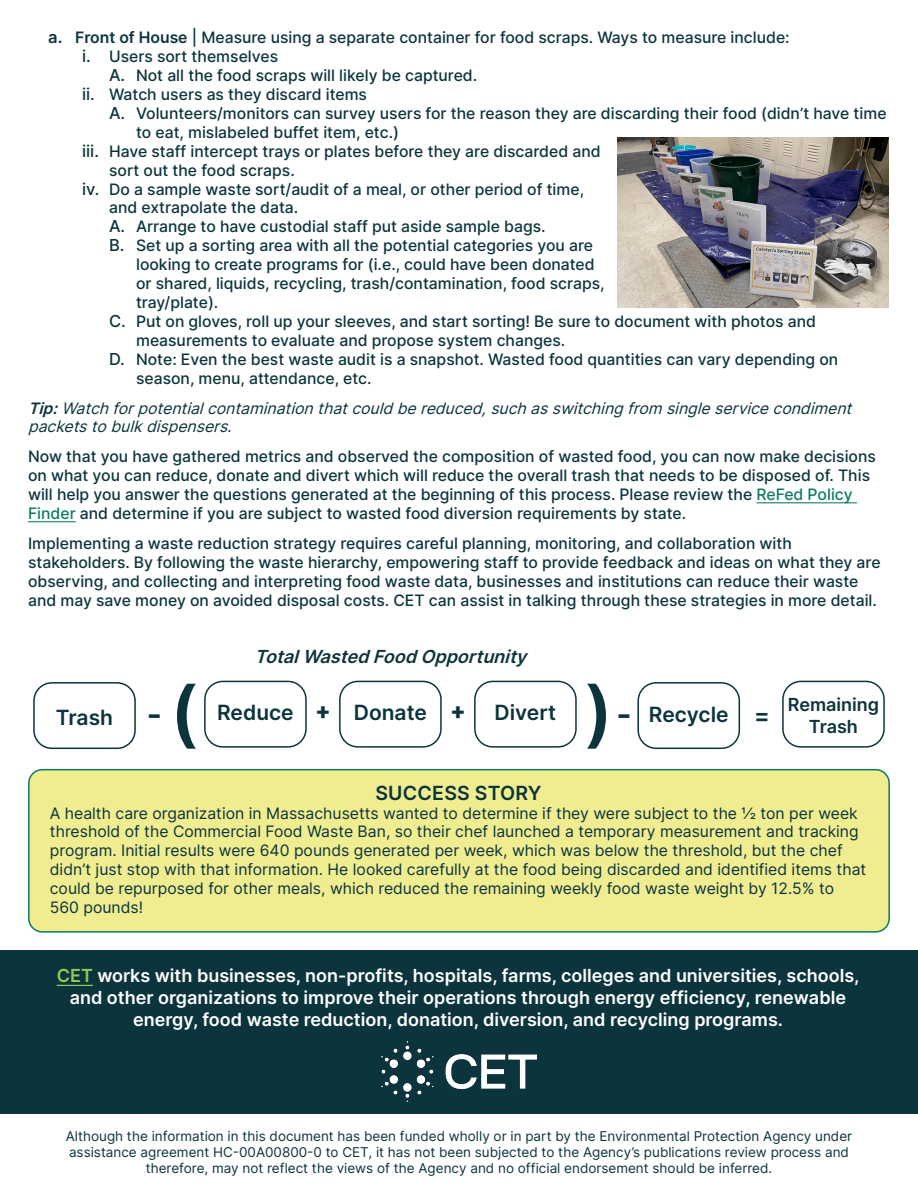
<style>
.page{position:relative;width:918px;height:1188px;background:#fff}
.page>*{position:absolute;margin:0;border:0;box-sizing:border-box;transform-origin:0 0}
.t1{font:600 72px "Inter";color:#0c343d}
.t2{font:600 36px "Raleway";color:#0c343d}
.t3{font:600 21px "Inter";color:#0c343d}
.t4{font:600 19.5px "Inter";letter-spacing:.01em;color:#0c343d}
.t5{font:600 18px/21.6px "Inter";color:#fff;text-align:center}
.t6{font:italic 600 18px "Inter";color:#0c343d}
.t7{font:600 18px "Inter";color:#0c343d}
.t8{font:500 15.75px/18.9px "Inter";color:#0c343d}
.t9{font:15.75px/18.9px "Inter";color:#0c343d}
.t10{font:italic 15.75px/18.9px "Inter";color:#0c343d}
.t11{font:13.5px/16.2px "Inter";color:#0c343d;text-align:center}
.s1{font-weight:600;font-size:16.5px}
.s2{font-weight:600}
.s3{font-size:16.5px}
.s4{color:#0e7a62}
.s5{color:#91c953}
</style>
<div class="page">
<hr style="left:756px;top:502px;width:101px;height:1px;background:#0e7a62">
<hr style="left:28px;top:521px;width:48px;height:1px;background:#0e7a62">
<div style="left:33px;top:682px;width:103px;height:67px;border:2px solid #0c343d;border-radius:18px"></div>
<div style="left:637px;top:682px;width:103px;height:67px;border:2px solid #0c343d;border-radius:18px"></div>
<div style="left:782px;top:681px;width:103px;height:67px;border:2px solid #0c343d;border-radius:18px"></div>
<div style="left:474px;top:681px;width:103px;height:67px;border:2px solid #0c343d;border-radius:18px"></div>
<div style="left:339px;top:681px;width:103px;height:67px;border:2px solid #0c343d;border-radius:18px"></div>
<div style="left:204px;top:681px;width:103px;height:67px;border:2px solid #0c343d;border-radius:18px"></div>
<div style="left:29px;top:770px;width:860px;height:162px;background:#efed90;border-radius:14px"></div>
<div style="left:28px;top:769px;width:862px;height:164px;border:2px solid #0e7a62;border-radius:14px"></div>
<div style="left:0;top:950px;width:918px;height:164px;background:#0c343d"></div>
<hr style="left:57px;top:985px;width:36px;height:1px;background:#91c953">
<img style="left:382px;top:1041px;width:154px;height:60px">
<img style="left:618px;top:138px;width:270px;height:169px">
<p class="t8" style="left:48px;top:28px;width:743px"><span class="s1">a.</span> <span class="s2">Front of House</span> | Measure using a separate container for food scraps. Ways to measure include:</p>
<p class="t8" style="left:82px;top:47px;width:198px"><span class="s3">i.</span> Users sort themselves</p>
<p class="t8" style="left:109px;top:66px;width:370px"><span class="s3">A.</span> Not all the food scraps will likely be captured.</p>
<p class="t8" style="left:82px;top:84px;width:286px"><span class="s3">ii.</span> Watch users as they discard items</p>
<p class="t8" style="left:136px;top:103px;width:752px;text-indent:-27px"><span class="s3">A.</span> Volunteers/monitors can survey users for the reason they are discarding their food (didn’t have time to eat, mislabeled buffet item, etc.)</p>
<p class="t8" style="left:109px;top:141px;width:493px;text-indent:-27px"><span class="s3">iii.</span> Have staff intercept trays or plates before they are discarded and sort out the food scraps.</p>
<p class="t8" style="left:109px;top:179px;width:477px;text-indent:-27px"><span class="s3">iv.</span> Do a sample waste sort/audit of a meal, or other period of time, and extrapolate the data.</p>
<p class="t8" style="left:109px;top:217px;width:438px"><span class="s3">A.</span> Arrange to have custodial staff put aside sample bags.</p>
<p class="t8" style="left:136px;top:236px;width:470px;text-indent:-27px"><span class="s3">B.</span> Set up a sorting area with all the potential categories you are looking to create programs for (i.e., could have been donated or shared, liquids, recycling, trash/contamination, food scraps, tray/plate).</p>
<p class="t8" style="left:136px;top:311px;width:681px;text-indent:-27px"><span class="s3">C.</span> Put on gloves, roll up your sleeves, and start sorting! Be sure to document with photos and measurements to evaluate and propose system changes.</p>
<p class="t8" style="left:136px;top:349px;width:704px;text-indent:-27px"><span class="s3">D.</span> Note: Even the best waste audit is a snapshot. Wasted food quantities can vary depending on season, menu, attendance, etc.</p>
<p class="t10" style="left:28px;top:398px;width:831px"><span class="s2">Tip:</span>Watchforpotentialcontaminationthatcouldbereduced,suchasswitchingfrom singleservicecondiment packetstobulkdispensers.</p>
<p class="t8" style="left:28px;top:447px;width:849px">Now that you have gathered metrics and observed the composition of wasted food, you can now make decisions on what you can reduce, donate and divert which will reduce the overall trash that needs to be disposed of. This will help you answer the questions generated at the beginning of this process. Please review the <span class="s4">ReFed Policy Finder</span> and determine if you are subject to wasted food diversion requirements by state.</p>
<p class="t8" style="left:28px;top:534px;width:854px">Implementing a waste reduction strategy requires careful planning, monitoring, and collaboration with stakeholders. By following the waste hierarchy, empowering staff to provide feedback and ideas on what they are observing, and collecting and interpreting food waste data, businesses and institutions can reduce their waste and may save money on avoided disposal costs. CET can assist in talking through these strategies in more detail.</p>
<p class="t3" style="left:56px;top:702px;width:59px">Trash</p>
<p class="t2" style="left:147px;top:693px;width:17px">-</p>
<p class="t1" style="left:170px;top:658px;width:30px">(</p>
<p class="t6" style="left:255px;top:643px;width:280px">TotalWastedFoodOpportunity</p>
<p class="t3" style="left:217px;top:697px;width:78px">Reduce</p>
<p class="t2" style="left:315px;top:692px;width:17px">+</p>
<p class="t3" style="left:354px;top:697px;width:75px">Donate</p>
<p class="t2" style="left:450px;top:692px;width:17px">+</p>
<p class="t3" style="left:495px;top:697px;width:63px">Divert</p>
<p class="t1" style="left:585px;top:658px;width:30px">)</p>
<p class="t2" style="left:617px;top:693px;width:17px">-</p>
<p class="t3" style="left:649px;top:699px;width:81px">Recycle</p>
<p class="t2" style="left:754px;top:694px;width:17px">=</p>
<p class="t7" style="left:788px;top:692px;width:93px">Remaining</p>
<p class="t7" style="left:809px;top:713px;width:51px">Trash</p>
<p class="t4" style="left:375px;top:778px;width:168px">SUCCESS STORY</p>
<p class="t9" style="left:50px;top:803px;width:818px">A health care organization in Massachusetts wanted to determine if they were subject to the ½ ton per week threshold of the Commercial Food Waste Ban, so their chef launched a temporary measurement and tracking program. Initial results were 640 pounds generated per week, which was below the threshold, but the chef didn’t just stop with that information. He looked carefully at the food being discarded and identified items that could be repurposed for other meals, which reduced the remaining weekly food waste weight by 12.5% to 560 pounds!</p>
<p class="t5" style="left:57px;top:965px;width:804px"><span class="s5">CET</span> works with businesses, non-profits, hospitals, farms, colleges and universities, schools, and other organizations to improve their operations through energy efficiency, renewable energy, food waste reduction, donation, diversion, and recycling programs.</p>
<p class="t11" style="left:66px;top:1127px;width:788px">Although the information in this document has been funded wholly or in part by the Environmental Protection Agency under assistance agreement HC-00A00800-0 to CET, it has not been subjected to the Agency’s publications review process and therefore, may not reflect the views of the Agency and no official endorsement should be inferred.</p>
</div>
